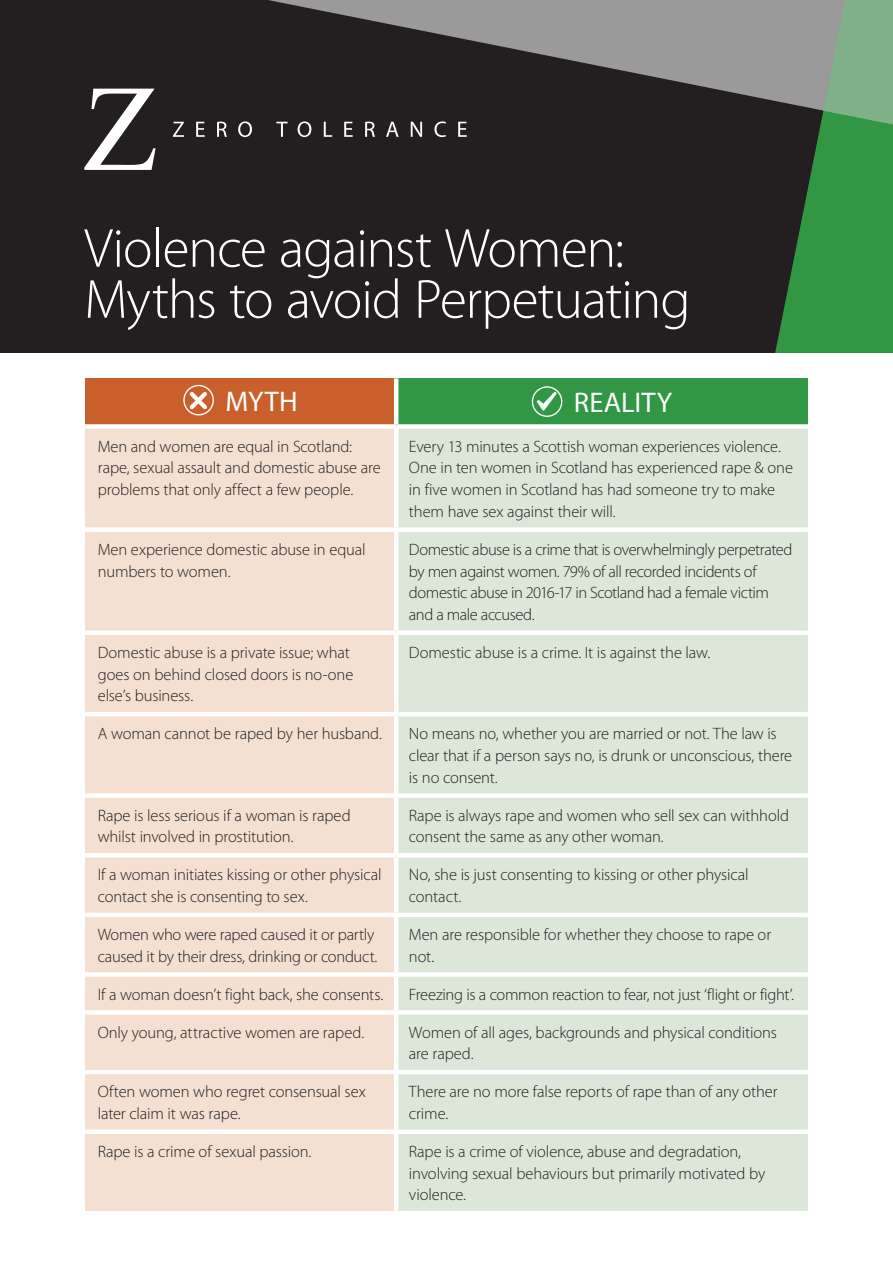
<style>
.page{position:relative;width:893px;height:1263px;background:#fff}
.page>*{position:absolute;margin:0;border:0;box-sizing:border-box;transform-origin:0 0}
.t1{font:300 55.5px/51px "Myriad Pro";letter-spacing:-.02em;color:#fff}
.t2{font:28.5px "Myriad Pro";letter-spacing:.005em;color:#fff}
.t3{font:300 16.5px/21.8px "Myriad Pro";letter-spacing:-.01em;color:#231f20}
.t4{font:300 16.5px/21.8px "Myriad Pro";letter-spacing:-.03em;color:#231f20}
</style>
<div class="page">
<div style="left:0;top:0;width:893px;height:353px;background:#231f20"></div>
<svg style="left:268px;top:0;width:507px;height:101px"></svg>
<svg style="left:775px;top:0;width:118px;height:353px;background:#4c8957"></svg>
<svg style="left:84px;top:89px;width:72px;height:81px"></svg>
<svg style="left:173px;top:121px;width:294px;height:16px"></svg>
<div style="left:85px;top:378px;width:311px;height:48px;background:#c9602c"></div>
<div style="left:396px;top:378px;width:412px;height:48px;background:#319745"></div>
<div style="left:85px;top:429px;width:309px;height:782px;background:#f4dfd1"></div>
<div style="left:398px;top:429px;width:410px;height:782px;background:#dde7d9"></div>
<hr style="left:394px;top:378px;width:4px;height:46px;background:#fff">
<div style="left:85px;top:424px;width:311px;height:5px;background:#fff"></div>
<div style="left:396px;top:424px;width:412px;height:5px;background:#fff"></div>
<div style="left:85px;top:527px;width:311px;height:5px;background:#fff"></div>
<div style="left:396px;top:527px;width:412px;height:5px;background:#fff"></div>
<div style="left:85px;top:630px;width:311px;height:5px;background:#fff"></div>
<div style="left:396px;top:630px;width:412px;height:5px;background:#fff"></div>
<hr style="left:85px;top:712px;width:311px;height:4px;background:#fff">
<hr style="left:396px;top:712px;width:412px;height:4px;background:#fff">
<div style="left:85px;top:793px;width:311px;height:5px;background:#fff"></div>
<div style="left:396px;top:793px;width:412px;height:5px;background:#fff"></div>
<hr style="left:85px;top:853px;width:311px;height:4px;background:#fff">
<hr style="left:396px;top:853px;width:412px;height:4px;background:#fff">
<hr style="left:85px;top:913px;width:311px;height:4px;background:#fff">
<hr style="left:396px;top:913px;width:412px;height:4px;background:#fff">
<div style="left:85px;top:972px;width:311px;height:5px;background:#fff"></div>
<div style="left:396px;top:972px;width:412px;height:5px;background:#fff"></div>
<div style="left:85px;top:1010px;width:311px;height:5px;background:#fff"></div>
<div style="left:396px;top:1010px;width:412px;height:5px;background:#fff"></div>
<hr style="left:85px;top:1070px;width:311px;height:4px;background:#fff">
<hr style="left:396px;top:1070px;width:412px;height:4px;background:#fff">
<div style="left:85px;top:1129px;width:311px;height:5px;background:#fff"></div>
<div style="left:396px;top:1129px;width:412px;height:5px;background:#fff"></div>
<svg style="left:184px;top:385px;width:29px;height:30px"></svg>
<div style="left:183px;top:385px;width:31px;height:30px;border:1px solid #fff;border-radius:50%"></div>
<svg style="left:190px;top:392px;width:17px;height:17px"></svg>
<svg style="left:532px;top:387px;width:30px;height:29px"></svg>
<div style="left:532px;top:386px;width:30px;height:31px;border:1px solid #fff;border-radius:50%"></div>
<svg style="left:537px;top:392px;width:20px;height:19px"></svg>
<h1 class="t1" style="left:84px;top:224px;width:608px">Violence against Women:<br>Myths to avoid Perpetuating</h1>
<h2 class="t2" style="left:225px;top:384px;width:74px">MYTH</h2>
<h2 class="t2" style="left:574px;top:385px;width:100px">REALITY</h2>
<p class="t3" style="left:98px;top:435px;width:284px">Men and women are equal in Scotland: rape, sexual assault and domestic abuse are problems that only affect a few people.</p>
<p class="t3" style="left:409px;top:435px;width:386px">Every 13 minutes a Scottish woman experiences violence.<br>One in ten women in Scotland has experienced rape &amp; one in five women in Scotland has had someone try to make them have sex against their will.</p>
<p class="t3" style="left:98px;top:539px;width:269px">Men experience domestic abuse in equal numbers to women.</p>
<p class="t4" style="left:409px;top:539px;width:385px">Domestic abuse is a crime that is overwhelmingly perpetrated by men against women. 79% of all recorded incidents of domestic abuse in 2016-17 in Scotland had a female victim and a male accused.</p>
<p class="t3" style="left:98px;top:642px;width:257px">Domestic abuse is a private issue; what goes on behind closed doors is no-one else’s business.</p>
<p class="t3" style="left:409px;top:642px;width:303px">Domestic abuse is a crime. It is against the law.</p>
<p class="t3" style="left:98px;top:723px;width:286px">A woman cannot be raped by her husband.</p>
<p class="t3" style="left:409px;top:723px;width:385px">No means no, whether you are married or not. The law is clear that if a person says no, is drunk or unconscious, there is no consent.</p>
<p class="t3" style="left:98px;top:804px;width:254px">Rape is less serious if a woman is raped whilst involved in prostitution.</p>
<p class="t3" style="left:409px;top:804px;width:382px">Rape is always rape and women who sell sex can withhold consent the same as any other woman.</p>
<p class="t3" style="left:98px;top:864px;width:285px">If a woman initiates kissing or other physical contact she is consenting to sex.</p>
<p class="t3" style="left:409px;top:864px;width:341px">No, she is just consenting to kissing or other physical contact.</p>
<p class="t3" style="left:98px;top:924px;width:281px">Women who were raped caused it or partly caused it by their dress, drinking or conduct.</p>
<p class="t3" style="left:409px;top:924px;width:364px">Men are responsible for whether they choose to rape or not.</p>
<p class="t3" style="left:98px;top:983px;width:287px">If a woman doesn’t fight back, she consents.</p>
<p class="t3" style="left:409px;top:983px;width:387px">Freezing is a common reaction to fear, not just ‘flight or fight’.</p>
<p class="t3" style="left:98px;top:1021px;width:268px">Only young, attractive women are raped.</p>
<p class="t3" style="left:409px;top:1021px;width:369px">Women of all ages, backgrounds and physical conditions are raped.</p>
<p class="t3" style="left:98px;top:1081px;width:270px">Often women who regret consensual sex later claim it was rape.</p>
<p class="t3" style="left:409px;top:1081px;width:370px">There are no more false reports of rape than of any other crime.</p>
<p class="t3" style="left:98px;top:1141px;width:215px">Rape is a crime of sexual passion.</p>
<p class="t3" style="left:409px;top:1141px;width:358px">Rape is a crime of violence, abuse and degradation, involving sexual behaviours but primarily motivated by violence.</p>
</div>
